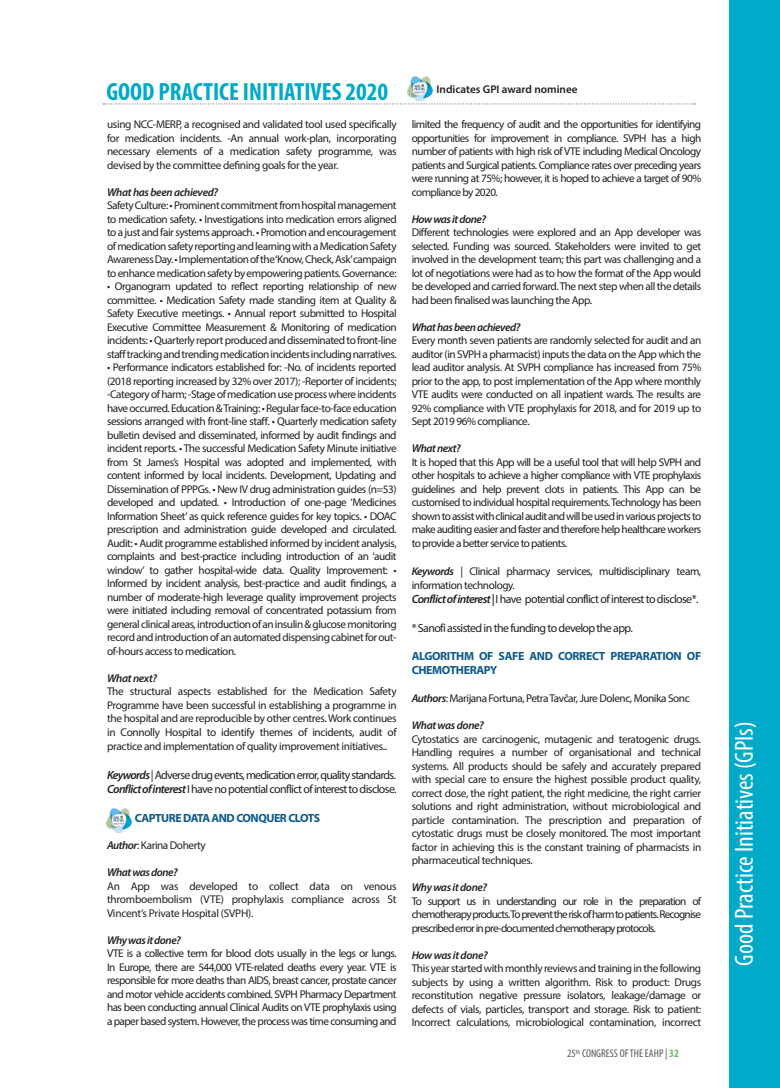
<style>
.page{position:relative;width:780px;height:1088px;background:#fff}
.page>*{position:absolute;margin:0;border:0;box-sizing:border-box;transform-origin:0 0}
.t1{font:condensed 26.25px "Myriad Pro";color:#fff}
.t2{font:700 condensed 25px "Myriad Pro";color:#00aac8}
.t3{font:11.88px "Myriad Pro";letter-spacing:-.05em;color:#231f20}
.t4{font:700 11.88px/14.2px "Myriad Pro";letter-spacing:-.03em;color:#0e598f}
.t5{font:11.25px/13.5px "Myriad Pro";letter-spacing:-.04em;color:#231f20;text-align:justify}
.t6{font:italic 600 11.25px "Myriad Pro";letter-spacing:-.035em;color:#231f20}
.t7{font:condensed 11.25px "Myriad Pro";color:#57585a}
.t8{font:600 11.25px "Myriad Pro";color:#231f20}
.s1{font-size:11.88px}
.s2{font-weight:600;font-style:italic}
.s3{font-weight:700;color:#6eba66}
</style>
<div class="page">
<div style="left:729px;top:0;width:51px;height:1088px;background:#00aac8"></div>
<img style="left:106px;top:808px;width:25px;height:25px">
<svg style="left:103px;top:103px;width:592px;height:2px"></svg>
<img style="left:407px;top:76px;width:25px;height:25px">
<p class="t2" style="left:106px;top:76px;width:283px">GOOD PRACTICE INITIATIVES 2020</p>
<p class="t8" style="left:436px;top:82px;width:143px">Indicates GPI award nominee</p>
<p class="t5" style="left:107px;top:118px;width:291px">using NCC-MERP, a recognised and validated tool used specifically for medication incidents. -An annual work-plan, incorporating necessary elements of a medication safety programme, was devised by the committee defining goals for the year.</p>
<p class="t6" style="left:107px;top:185px;width:113px">What has been achieved?</p>
<p class="t5" style="left:107px;top:199px;width:291px">Safety Culture: • Prominent commitment from hospital management to medication safety. • Investigations into medication errors aligned to a just and fair systems approach. • Promotion and encouragement of medication safety reporting and learning with a Medication Safety Awareness Day. • Implementation of the ‘Know, Check, Ask’campaign to enhance medication safety by empowering patients. Governance:</p>
<p class="t5" style="left:107px;top:280px;width:291px">• Organogram updated to reflect reporting relationship of new committee. • Medication Safety made standing item at Quality &amp; Safety Executive meetings. • Annual report submitted to Hospital Executive Committee Measurement &amp; Monitoring of medication incidents: • Quarterly report produced and disseminated to front-line staff tracking and trending medication incidents including narratives.</p>
<p class="t5" style="left:107px;top:361px;width:291px">• Performance indicators established for: -No. of incidents reported (2018 reporting increased by 32% over 2017); -Reporter of incidents; -Category of harm; -Stage of medication use process where incidents have occurred. Education &amp; Training: • Regular face-to-face education sessions arranged with front-line staff. • Quarterly medication safety bulletin devised and disseminated, informed by audit findings and incident reports. • The successful Medication Safety Minute initiative from St James’s Hospital was adopted and implemented, with content informed by local incidents. Development, Updating and Dissemination of PPPGs. • New IV drug administration guides (n=53) developed and updated. • Introduction of one-page ‘Medicines Information Sheet’ as quick reference guides for key topics. • DOAC prescription and administration guide developed and circulated.<br>Audit: • Audit programme established informed by incident analysis, complaints and best-practice including introduction of an ‘audit window’ to gather hospital-wide data. Quality Improvement: • Informed by incident analysis, best-practice and audit findings, a number of moderate-high leverage quality improvement projects were initiated including removal of concentrated potassium from general clinical areas, introduction of an insulin &amp; glucose monitoring record and introduction of an automated dispensing cabinet for out&shy;of-hours access to medication.</p>
<p class="t6" style="left:107px;top:671px;width:52px">What next?</p>
<p class="t5" style="left:107px;top:685px;width:291px">The structural aspects established for the Medication Safety Programme have been successful in establishing a programme in the hospital and are reproducible by other centres. Work continues in Connolly Hospital to identify themes of incidents, audit of practice and implementation of quality improvement initiatives<span class="s1">..</span></p>
<p class="t3" style="left:107px;top:767px;width:290px"><span class="s2">Keywords</span> | Adverse drug events, medication error, quality standards.</p>
<p class="t3" style="left:107px;top:782px;width:291px"><span class="s2">Conflict of interest</span> I have no potential conflict of interest to disclose.</p>
<p class="t4" style="left:135px;top:810px;width:187px">CAPTURE DATA AND CONQUER CLOTS</p>
<p class="t5" style="left:107px;top:838px;width:100px"><span class="s2">Author</span>: Karina Doherty</p>
<p class="t6" style="left:107px;top:865px;width:72px">What was done?</p>
<p class="t5" style="left:107px;top:879px;width:291px">An App was developed to collect data on venous thromboembolism (VTE) prophylaxis compliance across St Vincent’s Private Hospital (SVPH).</p>
<p class="t6" style="left:107px;top:933px;width:75px">Why was it done?</p>
<p class="t5" style="left:107px;top:946px;width:291px">VTE is a collective term for blood clots usually in the legs or lungs.<br>In Europe, there are 544,000 VTE-related deaths every year. VTE is responsible for more deaths than AIDS, breast cancer, prostate cancer and motor vehicle accidents combined. SVPH Pharmacy Department has been conducting annual Clinical Audits on VTE prophylaxis using a paper based system. However, the process was time consuming and</p>
<p class="t5" style="left:411px;top:118px;width:291px">limited the frequency of audit and the opportunities for identifying opportunities for improvement in compliance. SVPH has a high number of patients with high risk of VTE including Medical Oncology patients and Surgical patients. Compliance rates over preceding years were running at 75%; however, it is hoped to achieve a target of 90% compliance by 2020.</p>
<p class="t6" style="left:411px;top:212px;width:76px">How was it done?</p>
<p class="t5" style="left:411px;top:226px;width:291px">Different technologies were explored and an App developer was selected. Funding was sourced. Stakeholders were invited to get involved in the development team; this part was challenging and a lot of negotiations were had as to how the format of the App would be developed and carried forward. The next step when all the details had been finalised was launching the App.</p>
<p class="t6" style="left:411px;top:320px;width:110px">What has been achieved?</p>
<p class="t5" style="left:411px;top:334px;width:291px">Every month seven patients are randomly selected for audit and an auditor (in SVPH a pharmacist) inputs the data on the App which the lead auditor analysis. At SVPH compliance has increased from 75% prior to the app, to post implementation of the App where monthly VTE audits were conducted on all inpatient wards. The results are 92% compliance with VTE prophylaxis for 2018, and for 2019 up to Sept 2019 96% compliance.</p>
<p class="t6" style="left:411px;top:441px;width:51px">What next?</p>
<p class="t5" style="left:411px;top:455px;width:291px">It is hoped that this App will be a useful tool that will help SVPH and other hospitals to achieve a higher compliance with VTE prophylaxis guidelines and help prevent clots in patients. This App can be customised to individual hospital requirements. Technology has been shown to assist with clinical audit and will be used in various projects to make auditing easier and faster and therefore help healthcare workers to provide a better service to patients.</p>
<p class="t5" style="left:411px;top:564px;width:291px;line-height:14.2px"><span class="s2">Keywords</span> | Clinical pharmacy services, multidisciplinary team, information technology.</p>
<p class="t3" style="left:411px;top:592px;width:288px"><span class="s2">Conflict of interest |</span> I have potential conflict of interest to disclose*.</p>
<p class="t3" style="left:411px;top:620px;width:223px">* Sanofi assisted in the funding to develop the app.</p>
<p class="t4" style="left:411px;top:649px;width:291px">ALGORITHM OF SAFE AND CORRECT PREPARATION OF<br>CHEMOTHERAPY</p>
<p class="t5" style="left:411px;top:691px;width:279px"><span class="s2">Authors</span>: Marijana Fortuna, Petra Tavčar, Jure Dolenc, Monika Sonc</p>
<p class="t6" style="left:411px;top:718px;width:74px">What was done?</p>
<p class="t5" style="left:411px;top:732px;width:291px">Cytostatics are carcinogenic, mutagenic and teratogenic drugs.<br>Handling requires a number of organisational and technical systems. All products should be safely and accurately prepared with special care to ensure the highest possible product quality, correct dose, the right patient, the right medicine, the right carrier solutions and right administration, without microbiological and particle contamination. The prescription and preparation of cytostatic drugs must be closely monitored. The most important factor in achieving this is the constant training of pharmacists in pharmaceutical techniques.</p>
<p class="t6" style="left:411px;top:880px;width:77px">Why was it done?</p>
<p class="t5" style="left:411px;top:894px;width:291px">To support us in understanding our role in the preparation of chemotherapy products. To prevent the risk of harm to patients. Recognise prescribed error in pre-documented chemotherapy protocols.</p>
<p class="t6" style="left:411px;top:948px;width:77px">How was it done?</p>
<p class="t5" style="left:411px;top:961px;width:291px">This year started with monthly reviews and training in the following subjects by using a written algorithm. Risk to product: Drugs reconstitution negative pressure isolators, leakage/damage or defects of vials, particles, transport and storage. Risk to patient:<br>Incorrect calculations, microbiological contamination, incorrect</p>
<p class="t7" style="left:567px;top:1047px;width:113px">25<sup>th</sup> CONGRESS OF THE EAHP | <span class="s3">32</span></p>
<h1 class="t1" style="left:728px;top:966px;width:246px;rotate:-90deg">Good Practice Initiatives (GPIs)</h1>
</div>
